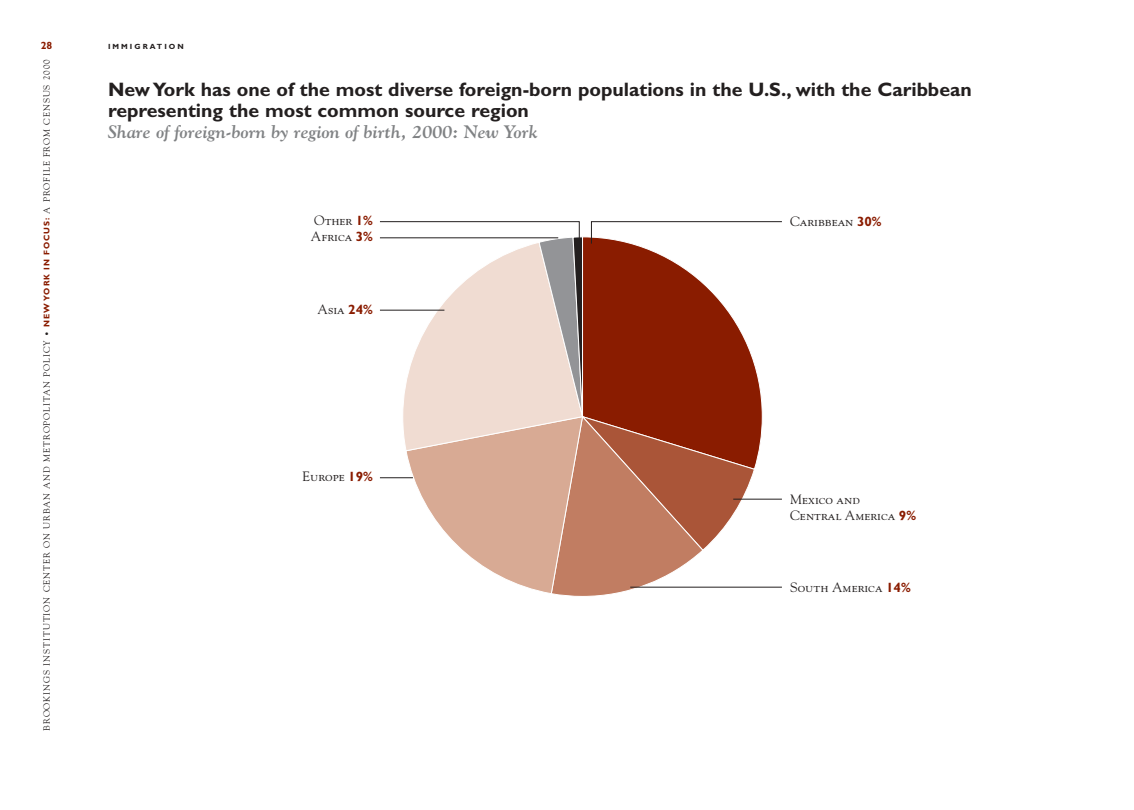
<style>
.page{position:relative;width:1134px;height:810px;background:#fff}
.page>*{position:absolute;margin:0;border:0;box-sizing:border-box;transform-origin:0 0}
.t1{font:700 19.5px/21px "Gill Sans";color:#231f1f}
.t2{font:italic 700 18px "Goudy";color:#808284}
.t3{font:13.5px/16.2px "Goudy SC";letter-spacing:.005em;color:#231f1f}
.t4{font:700 10.5px "Gill Sans";color:#8a1c00}
.t5{font:9px "Goudy";letter-spacing:.1em;color:#231f1f}
.t6{font:700 7.5px "Gill Sans";letter-spacing:.275em;color:#231f1f}
.s1{font-size:7.5px}
.s2{font-family:"Gill Sans";font-weight:700;font-size:8.25px;color:#8a1c00}
.s3{font-family:"Gill Sans";font-weight:700;color:#8a1c00}
</style>
<div class="page">
<svg style="left:380px;top:221px;width:402px;height:375px"></svg>
<p class="t4" style="left:41px;top:42px;width:13px">28</p>
<p class="t5" style="left:43px;top:731px;width:673px;rotate:-90deg">BROOKINGS INSTITUTION CENTER ON URBAN AND METROPOLITAN POLICY <span class="s1">•</span> <span class="s2">NEW YORK IN FOCUS:</span> A PROFILE FROM CENSUS 2000</p>
<p class="t6" style="left:108px;top:44px;width:77px">IMMIGRATION</p>
<p class="t1" style="left:108px;top:81px;width:865px">New York has one of the most diverse foreign-born populations in the U.S., with the Caribbean representing the most common source region</p>
<p class="t2" style="left:108px;top:125px;width:431px">Share of foreign-born by region of birth, 2000: New York</p>
<p class="t3" style="left:311px;top:213px;width:64px">Other <span class="s3">1%<br></span>Africa <span class="s3">3%</span></p>
<p class="t3" style="left:318px;top:302px;width:57px">Asia <span class="s3">24%</span></p>
<p class="t3" style="left:303px;top:469px;width:72px">Europe <span class="s3">19%</span></p>
<p class="t3" style="left:790px;top:214px;width:93px">Caribbean <span class="s3">30%</span></p>
<p class="t3" style="left:790px;top:492px;width:127px">Mexico and<br>Central America <span class="s3">9%</span></p>
<p class="t3" style="left:790px;top:580px;width:122px">South America <span class="s3">14%</span></p>
</div>
